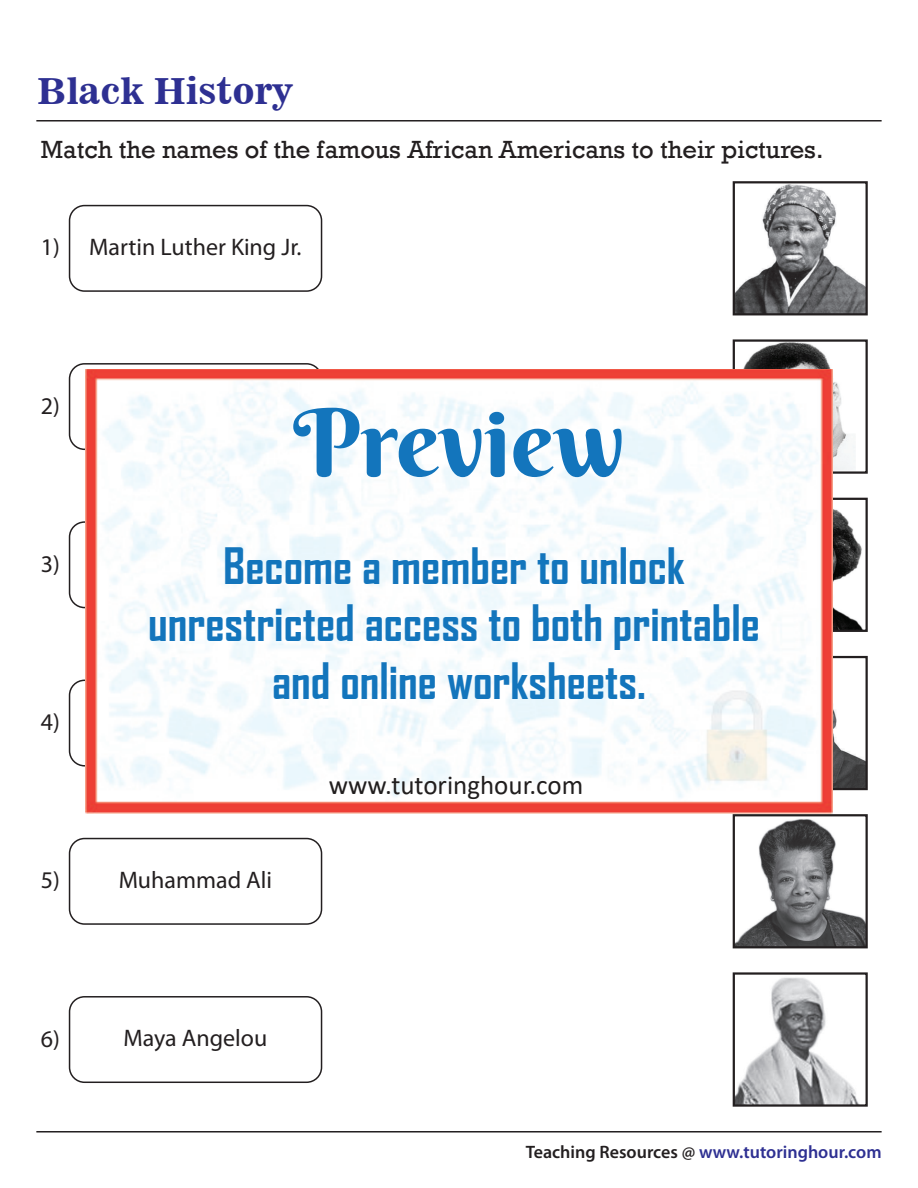
<style>
.page{position:relative;width:918px;height:1188px;background:#fff}
.page>*{position:absolute;margin:0;border:0;box-sizing:border-box;transform-origin:0 0}
.t1{font:94.05px "Berkshire Swash";color:#1375bc}
.t2{font:700 48px/57.6px "Agency FB";color:#1375bc;text-align:center}
.t3{font:36px "News 701 BT Bold A";color:#2e3092}
.t4{font:27px "Calibri";color:#211e1e}
.t5{font:25.5px "Rockwell";color:#231f20}
.t6{font:24px "Myriad Pro";color:#231f20}
.t7{font:600 18px "Myriad Pro";color:#2e3092}
.s1{color:#231f20}
</style>
<div class="page">
<img style="left:736px;top:184px;width:129px;height:128px">
<img style="left:736px;top:819px;width:129px;height:126px">
<img style="left:736px;top:977px;width:123px;height:127px">
<img style="left:832px;top:659px;width:33px;height:128px">
<img style="left:743px;top:342px;width:112px;height:129px">
<img style="left:832px;top:501px;width:31px;height:128px">
<hr style="left:36px;top:120px;width:846px;height:2px;background:#231f20">
<hr style="left:36px;top:1131px;width:846px;height:2px;background:#231f20">
<div style="left:69px;top:205px;width:253px;height:87px;border:1px solid #231f20;border-radius:15px"></div>
<div style="left:733px;top:181px;width:135px;height:134px;border:2px solid #231f20"></div>
<div style="left:69px;top:363px;width:253px;height:87px;border:1px solid #231f20;border-radius:15px"></div>
<div style="left:733px;top:339px;width:135px;height:135px;border:2px solid #231f20"></div>
<div style="left:733px;top:498px;width:135px;height:134px;border:2px solid #231f20"></div>
<div style="left:733px;top:656px;width:135px;height:134px;border:2px solid #231f20"></div>
<div style="left:69px;top:838px;width:253px;height:87px;border:1px solid #231f20;border-radius:15px"></div>
<div style="left:733px;top:814px;width:135px;height:134px;border:2px solid #231f20"></div>
<div style="left:69px;top:996px;width:253px;height:87px;border:1px solid #231f20;border-radius:15px"></div>
<div style="left:733px;top:972px;width:135px;height:135px;border:2px solid #231f20"></div>
<img style="left:86px;top:369px;width:746px;height:444px">
<p class="t3" style="left:37px;top:75px;width:257px">Black History</p>
<p class="t5" style="left:41px;top:140px;width:784px">Match the names of the famous African Americans to their pictures.</p>
<p class="t6" style="left:41px;top:238px;width:262px">1) Martin Luther King Jr.</p>
<p class="t6" style="left:41px;top:555px;width:21px">3)</p>
<p class="t6" style="left:41px;top:713px;width:21px">4)</p>
<h1 class="t1" style="left:293px;top:389px;width:333px">Preview</h1>
<p class="t2" style="left:148px;top:540px;width:613px">Become a member to unlock unrestricted access to both printable and online worksheets.</p>
<p class="t4" style="left:329px;top:776px;width:256px">www.tutoringhour.com</p>
<p class="t6" style="left:41px;top:871px;width:21px">5)</p>
<p class="t6" style="left:119px;top:871px;width:155px">Muhammad Ali</p>
<p class="t6" style="left:41px;top:1030px;width:21px">6)</p>
<p class="t6" style="left:124px;top:1029px;width:145px">Maya Angelou</p>
<p class="t7" style="left:526px;top:1145px;width:357px"><span class="s1">Teaching Resources @</span> www.tutoringhour.com</p>
</div>
